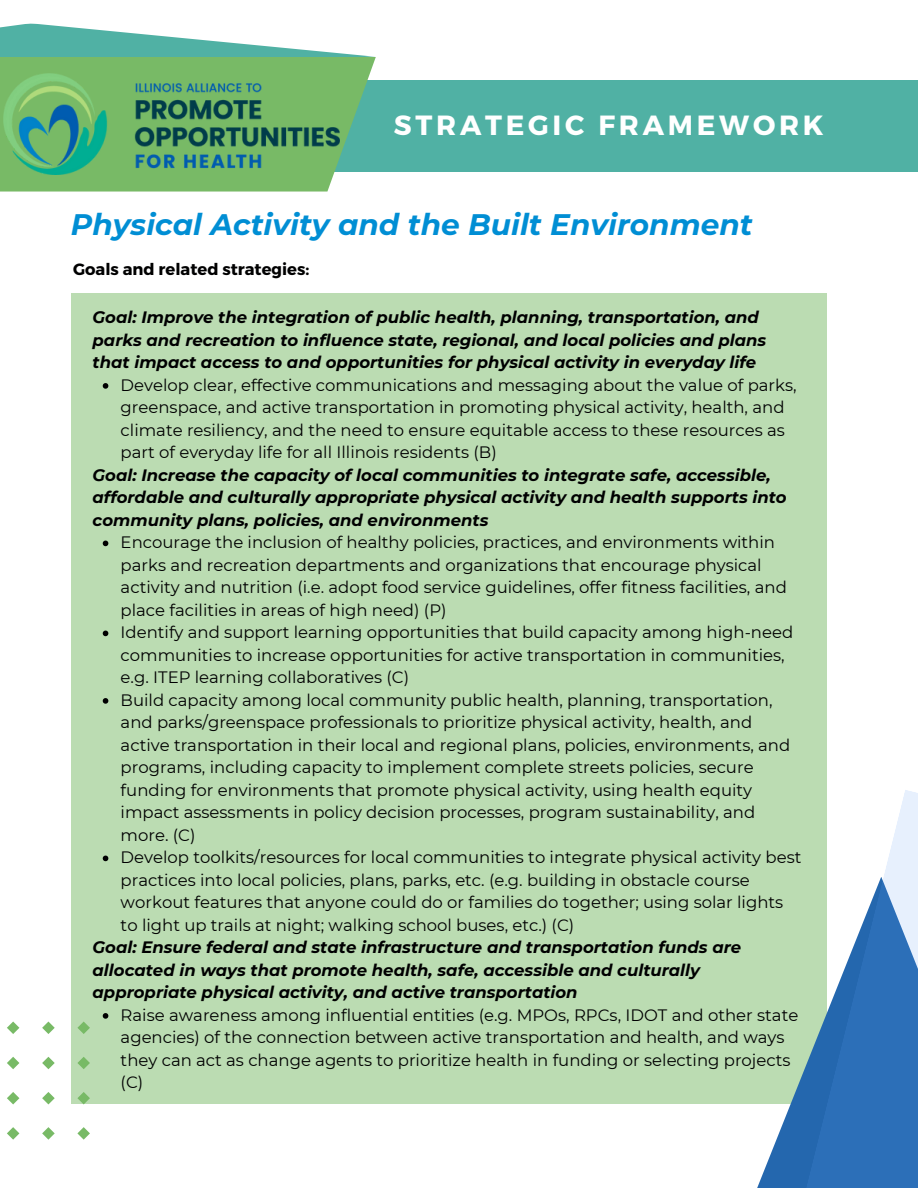
<style>
.page{position:relative;width:918px;height:1188px;background:#fff}
.page>*{position:absolute;margin:0;border:0;box-sizing:border-box;transform-origin:0 0}
.t1{font:italic 700 29.7px "Montserrat";color:#008ed4}
.t2{font:700 27.75px "Montserrat";letter-spacing:.135em;color:#fff}
.t3{font:16.5px/22.5px "Montserrat";color:#000001}
.t4{font:italic 700 16.5px/22.5px "Montserrat";color:#000001}
.t5{font:700 16.35px "Montserrat";color:#000001}
</style>
<div class="page">
<svg style="left:77px;top:1127px;width:13px;height:13px"></svg>
<svg style="left:42px;top:1022px;width:13px;height:12px"></svg>
<svg style="left:42px;top:1057px;width:13px;height:12px"></svg>
<svg style="left:42px;top:1092px;width:13px;height:12px"></svg>
<svg style="left:42px;top:1127px;width:13px;height:13px"></svg>
<svg style="left:7px;top:1022px;width:12px;height:12px"></svg>
<svg style="left:7px;top:1057px;width:12px;height:12px"></svg>
<svg style="left:7px;top:1092px;width:12px;height:12px"></svg>
<svg style="left:7px;top:1127px;width:12px;height:13px"></svg>
<svg style="left:0;top:23px;width:375px;height:34px"></svg>
<div style="left:284px;top:80px;width:634px;height:91px;background:#50b1a4"></div>
<svg style="left:0;top:57px;width:376px;height:135px;fill:#78ba66"></svg>
<div style="left:71px;top:293px;width:755px;height:811px;background:#bbdcb2"></div>
<svg style="left:103px;top:383px;width:5px;height:6px"></svg>
<svg style="left:103px;top:541px;width:5px;height:5px"></svg>
<svg style="left:103px;top:631px;width:5px;height:5px"></svg>
<svg style="left:103px;top:698px;width:5px;height:6px"></svg>
<svg style="left:103px;top:856px;width:5px;height:5px"></svg>
<svg style="left:103px;top:1013px;width:5px;height:6px"></svg>
<svg style="left:760px;top:789px;width:158px;height:399px"></svg>
<img style="left:4px;top:73px;width:335px;height:102px">
<p class="t2" style="left:394px;top:107px;width:431px">STRATEGIC FRAMEWORK</p>
<p class="t1" style="left:71px;top:206px;width:684px">Physical Activity and the Built Environment</p>
<p class="t5" style="left:73px;top:258px;width:238px">Goals and related strategies:</p>
<p class="t4" style="left:93px;top:306px;width:675px">Goal: Improve the integration of public health, planning, transportation, and parks and recreation to influence state, regional, and local policies and plans that impact access to and opportunities for physical activity in everyday life</p>
<p class="t3" style="left:121px;top:374px;width:678px">Develop clear, effective communications and messaging about the value of parks, greenspace, and active transportation in promoting physical activity, health, and climate resiliency, and the need to ensure equitable access to these resources as part of everyday life for all Illinois residents (B)</p>
<p class="t4" style="left:93px;top:464px;width:696px">Goal: Increase the capacity of local communities to integrate safe, accessible, affordable and culturally appropriate physical activity and health supports into community plans, policies, and environments</p>
<p class="t3" style="left:121px;top:531px;width:668px">Encourage the inclusion of healthy policies, practices, and environments within parks and recreation departments and organizations that encourage physical activity and nutrition (i.e. adopt food service guidelines, offer fitness facilities, and place facilities in areas of high need) (P)</p>
<p class="t3" style="left:121px;top:621px;width:674px">Identify and support learning opportunities that build capacity among high-need communities to increase opportunities for active transportation in communities, e.g. ITEP learning collaboratives (C)</p>
<p class="t3" style="left:121px;top:689px;width:671px">Build capacity among local community public health, planning, transportation, and parks/greenspace professionals to prioritize physical activity, health, and active transportation in their local and regional plans, policies, environments, and programs, including capacity to implement complete streets policies, secure funding for environments that promote physical activity, using health equity impact assessments in policy decision processes, program sustainability, and more. (C)</p>
<p class="t3" style="left:121px;top:846px;width:682px">Develop toolkits/resources for local communities to integrate physical activity best practices into local policies, plans, parks, etc. (e.g. building in obstacle course workout features that anyone could do or families do together; using solar lights to light up trails at night; walking school buses, etc.) (C)</p>
<p class="t4" style="left:93px;top:936px;width:650px">Goal: Ensure federal and state infrastructure and transportation funds are allocated in ways that promote health, safe, accessible and culturally appropriate physical activity, and active transportation</p>
<p class="t3" style="left:121px;top:1004px;width:679px">Raise awareness among influential entities (e.g. MPOs, RPCs, IDOT and other state agencies) of the connection between active transportation and health, and ways they can act as change agents to prioritize health in funding or selecting projects (C)</p>
</div>
